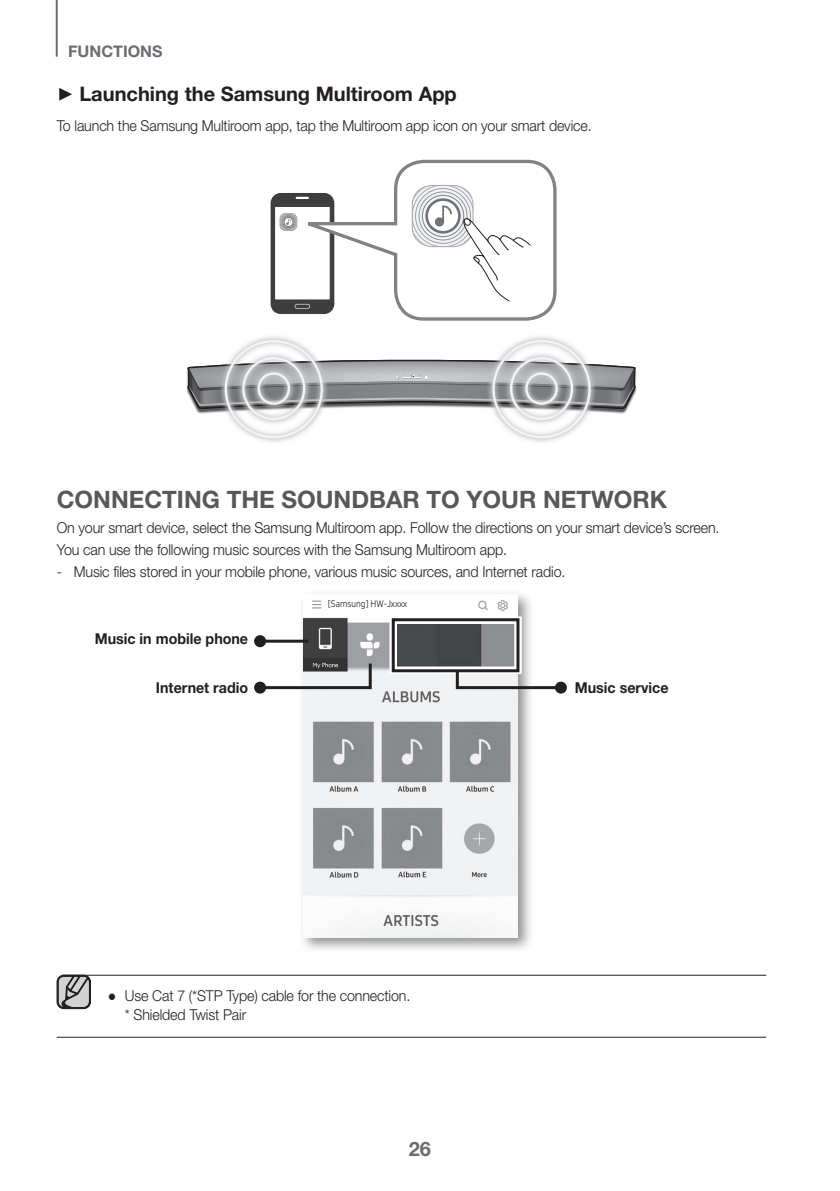
<style>
.page{position:relative;width:840px;height:1191px;background:#fff}
.page>*{position:absolute;margin:0;border:0;box-sizing:border-box;transform-origin:0 0}
.Title2{font:700 24px "Helvetica Neue cp";color:#57585a}
.t1{font:700 20px "Helvetica Neue cp";color:#231f20}
.t2{font:700 20px "Helvetica Neue cp";color:#6c6d70}
.t3{font:700 16px "Helvetica Neue cp";color:#6c6d70}
.Body_Basic{font:300 15px/19px "Helvetica Neue cp";letter-spacing:-.01em;color:#231f20;scale:.95 1}
.t4{font:700 15px "Helvetica Neue cp";color:#231f20;scale:.95 1}
.t5{font:9.4px "Samsung One Function";letter-spacing:-.005em;color:#313139;scale:.95 1}
.s1{font-family:"CP Icon 1";font-weight:400}
.s2{font-family:"Arial";font-weight:400}
</style>
<div class="page">
<hr style="left:56px;top:0;width:2px;height:57px;background:#6c6d70">
<hr style="left:62px;top:974px;width:703px;height:1px;background:#231f20">
<hr style="left:57px;top:1036px;width:708px;height:1px;background:#231f20">
<svg style="left:413px;top:159px;width:144px;height:162px"></svg>
<svg style="left:270px;top:161px;width:284px;height:158px"></svg>
<img style="left:186px;top:367px;width:451px;height:47px">
<svg style="left:187px;top:359px;width:448px;height:51px;background:#98999b"></svg>
<img style="left:209px;top:336px;width:129px;height:106px">
<div style="left:257px;top:372px;width:33px;height:33px;border:2px solid #f2f3f4;border-radius:50%"></div>
<div style="left:242px;top:357px;width:63px;height:63px;border:2px solid #f2f3f4;border-radius:50%"></div>
<div style="left:224px;top:340px;width:99px;height:98px;border:2px solid #f2f3f4;border-radius:50%"></div>
<img style="left:476px;top:336px;width:130px;height:106px">
<div style="left:525px;top:372px;width:32px;height:33px;border:2px solid #f2f3f4;border-radius:50%"></div>
<div style="left:509px;top:357px;width:63px;height:63px;border:2px solid #f2f3f4;border-radius:50%"></div>
<div style="left:492px;top:340px;width:98px;height:98px;border:2px solid #f2f3f4;border-radius:50%"></div>
<div style="left:298px;top:589px;width:236px;height:365px;background:#231f20;opacity:.5"></div>
<img style="left:303px;top:594px;width:214px;height:343px">
<div style="left:324px;top:597px;width:73px;height:16px;background:#fff"></div>
<hr style="left:260px;top:639px;width:48px;height:3px;background:#231f20">
<div style="left:254px;top:635px;width:12px;height:12px;background:#231f20;border-radius:50%"></div>
<svg style="left:265px;top:660px;width:108px;height:30px"></svg>
<div style="left:254px;top:681px;width:12px;height:12px;background:#231f20;border-radius:50%"></div>
<div style="left:389px;top:616px;width:132px;height:58px;border:8px solid #fff"></div>
<div style="left:391px;top:618px;width:128px;height:54px;border:3px solid #231f20"></div>
<svg style="left:454px;top:667px;width:109px;height:23px"></svg>
<div style="left:554px;top:681px;width:12px;height:12px;background:#231f20;border-radius:50%"></div>
<div style="left:398px;top:634px;width:34px;height:23px;background:#494a4b"></div>
<div style="left:441px;top:632px;width:34px;height:26px;background:#454647"></div>
<div style="left:484px;top:628px;width:29px;height:37px;background:#8d8f92"></div>
<svg style="left:56px;top:974px;width:35px;height:36px"></svg>
<p class="t3" style="left:68px;top:42px;width:96px">FUNCTIONS</p>
<p class="t1" style="left:57px;top:82px;width:401px"><span class="s1">+</span> Launching the Samsung Multiroom App</p>
<p class="Body_Basic" style="left:57px;top:116px;width:564px">To launch the Samsung Multiroom app, tap the Multiroom app icon on your smart device.</p>
<p class="Title2" style="left:57px;top:486px;width:611px">CONNECTING THE SOUNDBAR TO YOUR NETWORK</p>
<p class="Body_Basic" style="left:57px;top:518px;width:698px">On your smart device, select the Samsung Multiroom app. Follow the directions on your smart device’s screen.</p>
<p class="Body_Basic" style="left:57px;top:540px;width:475px">You can use the following music sources with the Samsung Multiroom app.</p>
<p class="Body_Basic" style="left:57px;top:562px;width:536px">- Music files stored in your mobile phone, various music sources, and Internet radio.</p>
<p class="t5" style="left:327px;top:598px;width:85px">[Samsung] HW-Jxxxx</p>
<p class="t4" style="left:95px;top:630px;width:163px">Music in mobile phone</p>
<p class="t4" style="left:156px;top:679px;width:98px">Internet radio</p>
<p class="t4" style="left:574px;top:679px;width:100px">Music service</p>
<p class="Body_Basic" style="left:125px;top:986px;width:302px;text-indent:-17px"><span class="s2">●</span> Use Cat 7 (*STP Type) cable for the connection. * Shielded Twist Pair</p>
<h2 class="t2" style="left:408px;top:1137px;width:24px">26</h2>
</div>
